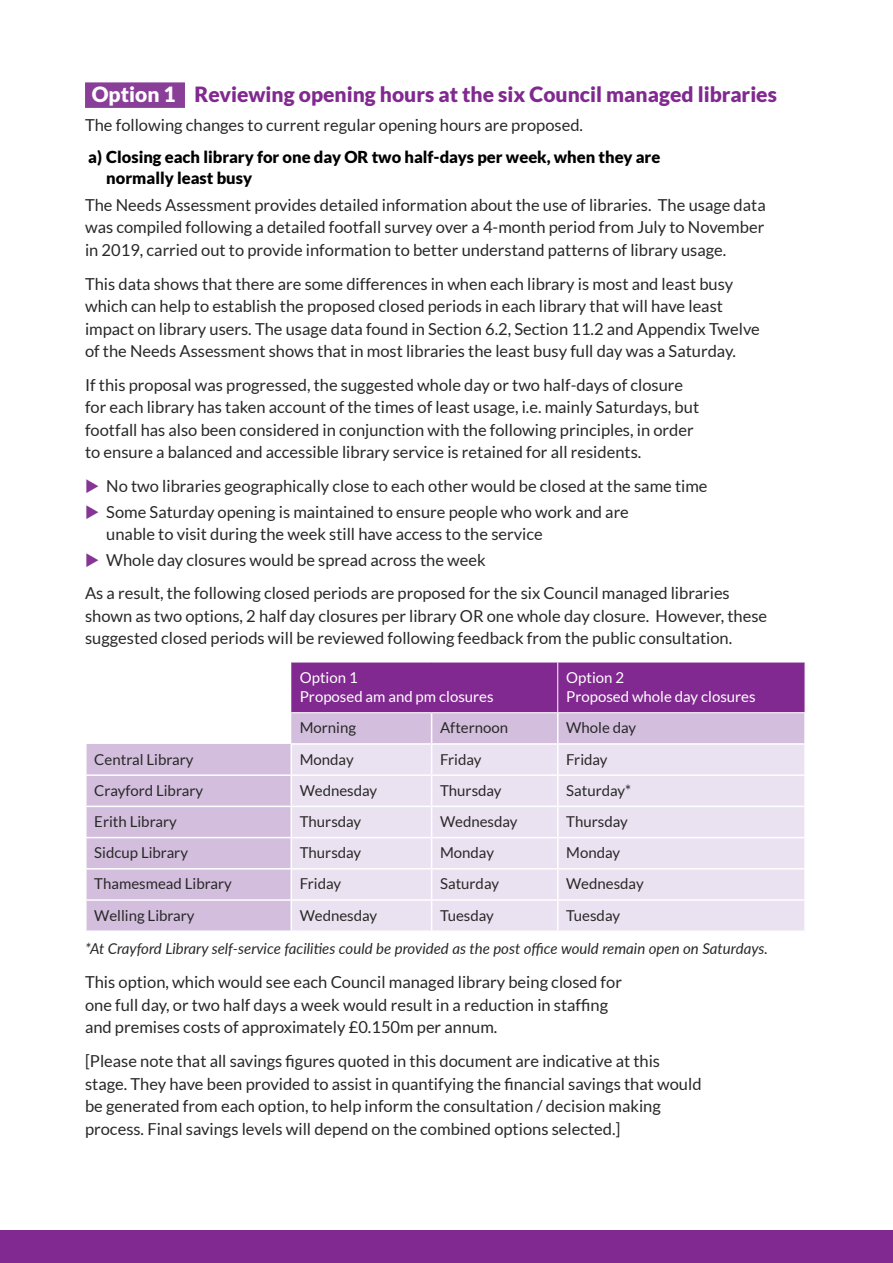
<style>
.page{position:relative;width:893px;height:1263px;background:#fff}
.page>*{position:absolute;margin:0;border:0;box-sizing:border-box;transform-origin:0 0}
.H2_Heading_rev{font:900 21px "Lato";color:#812990}
.P_Body_Text{font:16.5px/22.5px "Lato";color:#292829}
.H3_Heading{font:900 16.5px/21px "Lato";color:#000}
.P_10pt_Tbl_Row_Heade{font:15px "Lato";color:#292829}
.P_Body_Text-2{font:italic 15px "Lato";color:#292829}
.P_10pt_Tbl_Row_Heade-2{font:15px/19.5px "Lato";color:#fff}
.s1{color:#fff}
</style>
<div class="page">
<div style="left:85px;top:82px;width:100px;height:26px;background:#893f98"></div>
<div style="left:291px;top:663px;width:514px;height:49px;background:#812990"></div>
<svg style="left:87px;top:713px;width:717px;height:217px;background:#d8c6e0"></svg>
<div style="left:292px;top:745px;width:512px;height:185px;background:#eae2f0"></div>
<hr style="left:431px;top:713px;width:1px;height:30px;background:#fff">
<hr style="left:557px;top:713px;width:1px;height:30px;background:#fff">
<svg style="left:431px;top:745px;width:1px;height:29px"></svg>
<svg style="left:557px;top:745px;width:1px;height:29px"></svg>
<hr style="left:85px;top:774px;width:206px;height:2px;background:#fff">
<hr style="left:291px;top:774px;width:141px;height:2px;background:#fff">
<hr style="left:432px;top:774px;width:126px;height:2px;background:#fff">
<hr style="left:431px;top:776px;width:1px;height:30px;background:#fff">
<hr style="left:558px;top:774px;width:248px;height:2px;background:#fff">
<hr style="left:557px;top:776px;width:1px;height:30px;background:#fff">
<hr style="left:85px;top:806px;width:206px;height:1px;background:#fff">
<hr style="left:291px;top:806px;width:141px;height:1px;background:#fff">
<hr style="left:432px;top:806px;width:126px;height:1px;background:#fff">
<hr style="left:431px;top:807px;width:1px;height:30px;background:#fff">
<hr style="left:558px;top:806px;width:248px;height:1px;background:#fff">
<hr style="left:557px;top:807px;width:1px;height:30px;background:#fff">
<hr style="left:85px;top:837px;width:206px;height:1px;background:#fff">
<hr style="left:291px;top:837px;width:141px;height:1px;background:#fff">
<hr style="left:432px;top:837px;width:126px;height:1px;background:#fff">
<hr style="left:431px;top:838px;width:1px;height:30px;background:#fff">
<hr style="left:558px;top:837px;width:248px;height:1px;background:#fff">
<hr style="left:557px;top:838px;width:1px;height:30px;background:#fff">
<hr style="left:85px;top:868px;width:206px;height:1px;background:#fff">
<hr style="left:291px;top:868px;width:141px;height:1px;background:#fff">
<hr style="left:432px;top:868px;width:126px;height:1px;background:#fff">
<hr style="left:431px;top:869px;width:1px;height:30px;background:#fff">
<hr style="left:558px;top:868px;width:248px;height:1px;background:#fff">
<hr style="left:557px;top:869px;width:1px;height:30px;background:#fff">
<hr style="left:85px;top:899px;width:206px;height:2px;background:#fff">
<hr style="left:291px;top:899px;width:141px;height:2px;background:#fff">
<hr style="left:432px;top:899px;width:126px;height:2px;background:#fff">
<svg style="left:431px;top:901px;width:1px;height:29px"></svg>
<hr style="left:558px;top:899px;width:248px;height:2px;background:#fff">
<svg style="left:557px;top:901px;width:1px;height:29px"></svg>
<hr style="left:557px;top:662px;width:1px;height:50px;background:#fff">
<svg style="left:291px;top:745px;width:1px;height:29px"></svg>
<hr style="left:291px;top:776px;width:1px;height:30px;background:#fff">
<hr style="left:291px;top:807px;width:1px;height:30px;background:#fff">
<hr style="left:291px;top:838px;width:1px;height:30px;background:#fff">
<hr style="left:291px;top:869px;width:1px;height:30px;background:#fff">
<svg style="left:291px;top:901px;width:1px;height:29px"></svg>
<hr style="left:291px;top:743px;width:141px;height:2px;background:#fff">
<hr style="left:432px;top:743px;width:126px;height:2px;background:#fff">
<hr style="left:558px;top:743px;width:248px;height:2px;background:#fff">
<div style="left:0;top:1230px;width:893px;height:33px;background:#812990"></div>
<h2 class="H2_Heading_rev" style="left:92px;top:82px;width:687px"><span class="s1">Option 1</span> Reviewing opening hours at the six Council managed libraries</h2>
<p class="P_Body_Text" style="left:85px;top:113px;width:499px">The following changes to current regular opening hours are proposed.</p>
<h3 class="H3_Heading" style="left:106px;top:146px;width:556px;text-indent:-18px">a) Closing each library for one day OR two half-days per week, when they are normally least busy</h3>
<p class="P_Body_Text" style="left:85px;top:193px;width:682px;text-align:justify">The Needs Assessment provides detailed information about the use of libraries. The usage data was compiled following a detailed footfall survey over a 4-month period from July to November in 2019, carried out to provide information to better understand patterns of library usage.</p>
<p class="P_Body_Text" style="left:85px;top:272px;width:676px">This data shows that there are some differences in when each library is most and least busy which can help to establish the proposed closed periods in each library that will have least impact on library users. The usage data found in Section 6.2, Section 11.2 and Appendix Twelve of the Needs Assessment shows that in most libraries the least busy full day was a Saturday.</p>
<p class="P_Body_Text" style="left:85px;top:373px;width:616px">If this proposal was progressed, the suggested whole day or two half-days of closure for each library has taken account of the times of least usage, i.e. mainly Saturdays, but footfall has also been considered in conjunction with the following principles, in order to ensure a balanced and accessible library service is retained for all residents.</p>
<p class="P_Body_Text" style="left:106px;top:475px;width:603px">No two libraries geographically close to each other would be closed at the same time</p>
<p class="P_Body_Text" style="left:106px;top:500px;width:524px">Some Saturday opening is maintained to ensure people who work and are unable to visit during the week still have access to the service</p>
<p class="P_Body_Text" style="left:106px;top:548px;width:381px">Whole day closures would be spread across the week</p>
<p class="P_Body_Text" style="left:85px;top:582px;width:684px">As a result, the following closed periods are proposed for the six Council managed libraries shown as two options, 2 half day closures per library OR one whole day closure. However, these suggested closed periods will be reviewed following feedback from the public consultation.</p>
<p class="P_10pt_Tbl_Row_Heade-2" style="left:300px;top:667px;width:195px">Option 1<br>Proposed am and pm closures</p>
<p class="P_10pt_Tbl_Row_Heade-2" style="left:566px;top:667px;width:191px">Option 2<br>Proposed whole day closures</p>
<p class="P_10pt_Tbl_Row_Heade" style="left:300px;top:719px;width:58px">Morning</p>
<p class="P_10pt_Tbl_Row_Heade" style="left:440px;top:719px;width:70px">Afternoon</p>
<p class="P_10pt_Tbl_Row_Heade" style="left:566px;top:719px;width:71px">Whole day</p>
<p class="P_10pt_Tbl_Row_Heade" style="left:94px;top:751px;width:101px">Central Library</p>
<p class="P_10pt_Tbl_Row_Heade" style="left:300px;top:751px;width:55px">Monday</p>
<p class="P_10pt_Tbl_Row_Heade" style="left:440px;top:751px;width:43px">Friday</p>
<p class="P_10pt_Tbl_Row_Heade" style="left:566px;top:751px;width:43px">Friday</p>
<p class="P_10pt_Tbl_Row_Heade" style="left:94px;top:782px;width:110px">Crayford Library</p>
<p class="P_10pt_Tbl_Row_Heade" style="left:300px;top:782px;width:79px">Wednesday</p>
<p class="P_10pt_Tbl_Row_Heade" style="left:440px;top:782px;width:63px">Thursday</p>
<p class="P_10pt_Tbl_Row_Heade" style="left:566px;top:782px;width:66px">Saturday*</p>
<p class="P_10pt_Tbl_Row_Heade" style="left:94px;top:813px;width:84px">Erith Library</p>
<p class="P_10pt_Tbl_Row_Heade" style="left:300px;top:813px;width:63px">Thursday</p>
<p class="P_10pt_Tbl_Row_Heade" style="left:440px;top:813px;width:79px">Wednesday</p>
<p class="P_10pt_Tbl_Row_Heade" style="left:566px;top:813px;width:63px">Thursday</p>
<p class="P_10pt_Tbl_Row_Heade" style="left:94px;top:844px;width:95px">Sidcup Library</p>
<p class="P_10pt_Tbl_Row_Heade" style="left:300px;top:844px;width:63px">Thursday</p>
<p class="P_10pt_Tbl_Row_Heade" style="left:440px;top:844px;width:55px">Monday</p>
<p class="P_10pt_Tbl_Row_Heade" style="left:566px;top:844px;width:55px">Monday</p>
<p class="P_10pt_Tbl_Row_Heade" style="left:94px;top:875px;width:139px">Thamesmead Library</p>
<p class="P_10pt_Tbl_Row_Heade" style="left:300px;top:875px;width:43px">Friday</p>
<p class="P_10pt_Tbl_Row_Heade" style="left:440px;top:875px;width:60px">Saturday</p>
<p class="P_10pt_Tbl_Row_Heade" style="left:566px;top:875px;width:79px">Wednesday</p>
<p class="P_10pt_Tbl_Row_Heade" style="left:94px;top:907px;width:102px">Welling Library</p>
<p class="P_10pt_Tbl_Row_Heade" style="left:300px;top:907px;width:79px">Wednesday</p>
<p class="P_10pt_Tbl_Row_Heade" style="left:440px;top:907px;width:55px">Tuesday</p>
<p class="P_10pt_Tbl_Row_Heade" style="left:566px;top:907px;width:55px">Tuesday</p>
<p class="P_Body_Text-2" style="left:85px;top:938px;width:684px">*At Crayford Library self-service facilities could be provided as the post office would remain open on Saturdays.</p>
<p class="P_Body_Text" style="left:85px;top:971px;width:538px">This option, which would see each Council managed library being closed for one full day, or two half days a week would result in a reduction in staffing and premises costs of approximately £0.150m per annum.</p>
<p class="P_Body_Text" style="left:85px;top:1050px;width:618px">[Please note that all savings figures quoted in this document are indicative at this stage. They have been provided to assist in quantifying the financial savings that would be generated from each option, to help inform the consultation / decision making process. Final savings levels will depend on the combined options selected.]</p>
</div>
